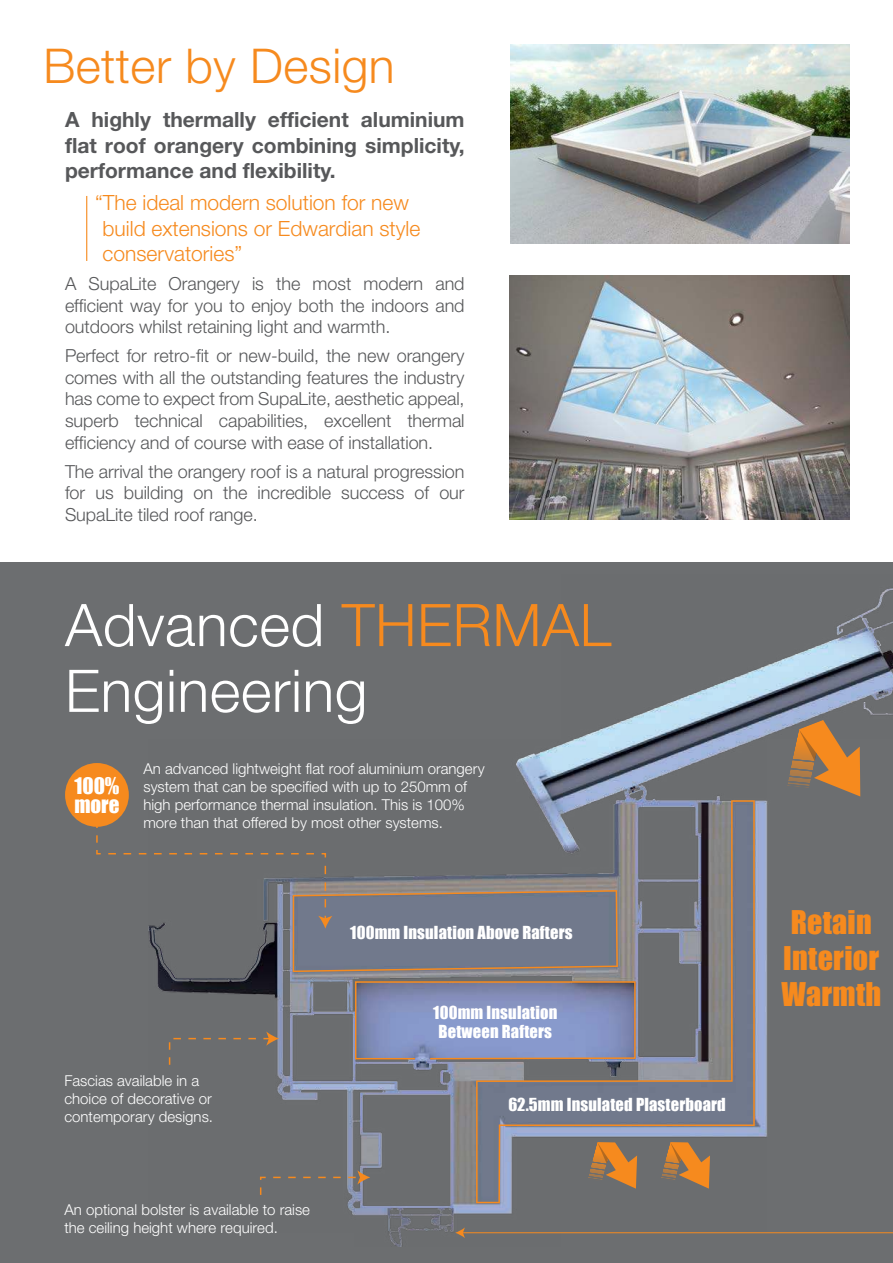
<style>
.page{position:relative;width:893px;height:1263px;background:#fff}
.page>*{position:absolute;margin:0;border:0;box-sizing:border-box;transform-origin:0 0}
.t1{font:300 58.8px/65.7px "Helvetica Neue";letter-spacing:.01em;color:#fff}
.t2{font:300 48px "Helvetica Neue";letter-spacing:.01em;color:#f68a1e}
.t3{font:30px/36px "Impact";letter-spacing:.01em;color:#f68a1e;text-align:center}
.t4{font:700 21px/25.2px "Helvetica Neue";color:#57585a;text-align:justify}
.t5{font:300 21px/25.2px "Helvetica Neue";color:#f68a1e}
.t6{font:21px/19.5px "Impact";color:#fff}
.t7{font:300 18px/21.6px "Helvetica Neue";letter-spacing:-.005em;color:#57585a;text-align:justify}
.t8{font:16.5px/19.8px "Impact";letter-spacing:.01em;color:#fff;text-align:center}
.t9{font:300 15px/18px "Helvetica Neue";color:#fff}
.s1{color:#f68a1e}
</style>
<div class="page">
<div style="left:0;top:563px;width:893px;height:700px;background:#6c6e70"></div>
<img style="left:148px;top:588px;width:745px;height:658px">
<img style="left:510px;top:275px;width:340px;height:245px">
<img style="left:511px;top:44px;width:338px;height:200px">
<div style="left:65px;top:763px;width:64px;height:64px;background:#f68a1e;border-radius:50%"></div>
<svg style="left:95px;top:826px;width:7px;height:29px"></svg>
<svg style="left:108px;top:852px;width:219px;height:7px"></svg>
<hr style="left:86px;top:196px;width:1px;height:65px;background:#f68a1e">
<img style="left:787px;top:720px;width:12px;height:68px">
<svg style="left:799px;top:720px;width:61px;height:76px"></svg>
<svg style="left:168px;top:1031px;width:111px;height:35px"></svg>
<svg style="left:259px;top:1170px;width:111px;height:26px"></svg>
<svg style="left:293px;top:866px;width:183px;height:106px;background:#787983"></svg>
<svg style="left:354px;top:980px;width:122px;height:80px;background:#858db2"></svg>
<svg style="left:476px;top:800px;width:279px;height:403px"></svg>
<hr style="left:462px;top:1232px;width:431px;height:1px;background:#f68a1e">
<svg style="left:455px;top:1227px;width:10px;height:11px"></svg>
<h2 class="t2" style="left:43px;top:48px;width:353px">Better by Design</h2>
<p class="t4" style="left:65px;top:109px;width:401px">A highly thermally efficient aluminium flat roof orangery combining simplicity, performance and flexibility.</p>
<p class="t5" style="left:103px;top:192px;width:319px;text-indent:-7px">“The ideal modern solution for new build extensions or Edwardian style conservatories”</p>
<p class="t7" style="left:65px;top:274px;width:401px">A SupaLite Orangery is the most modern and efficient way for you to enjoy both the indoors and outdoors whilst retaining light and warmth.</p>
<p class="t7" style="left:65px;top:347px;width:401px">Perfect for retro-fit or new-build, the new orangery comes with all the outstanding features the industry has come to expect from SupaLite, aesthetic appeal, superb technical capabilities, excellent thermal efficiency and of course with ease of installation.</p>
<p class="t7" style="left:65px;top:462px;width:401px">The arrival the orangery roof is a natural progression for us building on the incredible success of our SupaLite tiled roof range.</p>
<h1 class="t1" style="left:65px;top:598px;width:548px">Advanced <span class="s1">THERMAL<br></span>Engineering</h1>
<p class="t6" style="left:74px;top:777px;width:47px">100% more</p>
<p class="t9" style="left:143px;top:761px;width:343px">An advanced lightweight flat roof aluminium orangery system that can be specified with up to 250mm of high performance thermal insulation. This is 100% more than that offered by most other systems.</p>
<p class="t8" style="left:350px;top:924px;width:224px">100mm Insulation Above Rafters</p>
<p class="t8" style="left:433px;top:1003px;width:126px">100mm Insulation<br>Between Rafters</p>
<p class="t9" style="left:64px;top:1073px;width:150px">Fascias available in a choice of decorative or contemporary designs.</p>
<p class="t9" style="left:64px;top:1202px;width:247px">An optional bolster is available to raise the ceiling height where required.</p>
<p class="t8" style="left:508px;top:1095px;width:219px">62.5mm Insulated Plasterboard</p>
<h3 class="t3" style="left:781px;top:906px;width:101px">Retain<br>Interior<br>Warmth</h3>
</div>
